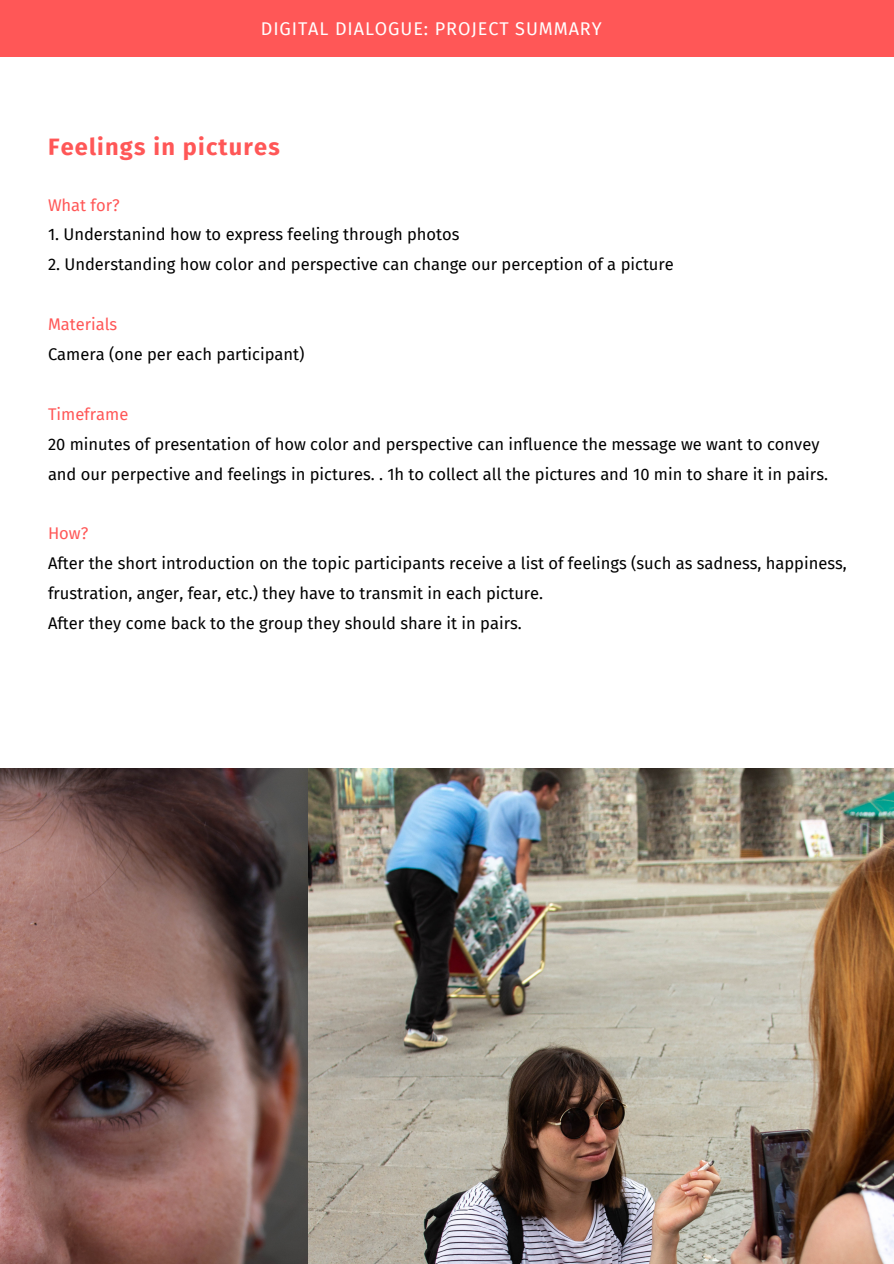
<style>
.page{position:relative;width:894px;height:1264px;background:#fff}
.page>*{position:absolute;margin:0;border:0;box-sizing:border-box;transform-origin:0 0}
.t1{font:700 23.55px "Fira Sans";letter-spacing:.05em;color:#ff5757}
.t2{font:18px "Fira Sans";letter-spacing:.05em;color:#fff}
.t3{font:16.5px/29.8px "Fira Sans";color:#000}
.t4{font:16.5px "Fira Sans";color:#ff5757}
</style>
<div class="page">
<div style="left:0;top:0;width:893px;height:56px;background:#ff5757"></div>
<img style="left:0;top:768px;width:308px;height:495px">
<img style="left:308px;top:768px;width:585px;height:495px">
<p class="t2" style="left:261px;top:18px;width:342px">DIGITAL DIALOGUE: PROJECT SUMMARY</p>
<h1 class="t1" style="left:48px;top:133px;width:233px">Feelings in pictures</h1>
<p class="t4" style="left:48px;top:195px;width:73px">What for?</p>
<p class="t3" style="left:48px;top:220px;width:413px">1. Understanind how to express feeling through photos</p>
<p class="t3" style="left:48px;top:250px;width:627px">2. Understanding how color and perspective can change our perception of a picture</p>
<p class="t4" style="left:48px;top:315px;width:71px">Materials</p>
<p class="t3" style="left:48px;top:339px;width:258px">Camera (one per each participant)</p>
<p class="t4" style="left:48px;top:404px;width:82px">Timeframe</p>
<p class="t3" style="left:48px;top:429px;width:781px">20 minutes of presentation of how color and perspective can influence the message we want to convey and our perpective and feelings in pictures. . 1h to collect all the pictures and 10 min to share it in pairs.</p>
<p class="t4" style="left:48px;top:524px;width:42px">How?</p>
<p class="t3" style="left:48px;top:548px;width:800px">After the short introduction on the topic participants receive a list of feelings (such as sadness, happiness, frustration, anger, fear, etc.) they have to transmit in each picture.<br>After they come back to the group they should share it in pairs.</p>
</div>
